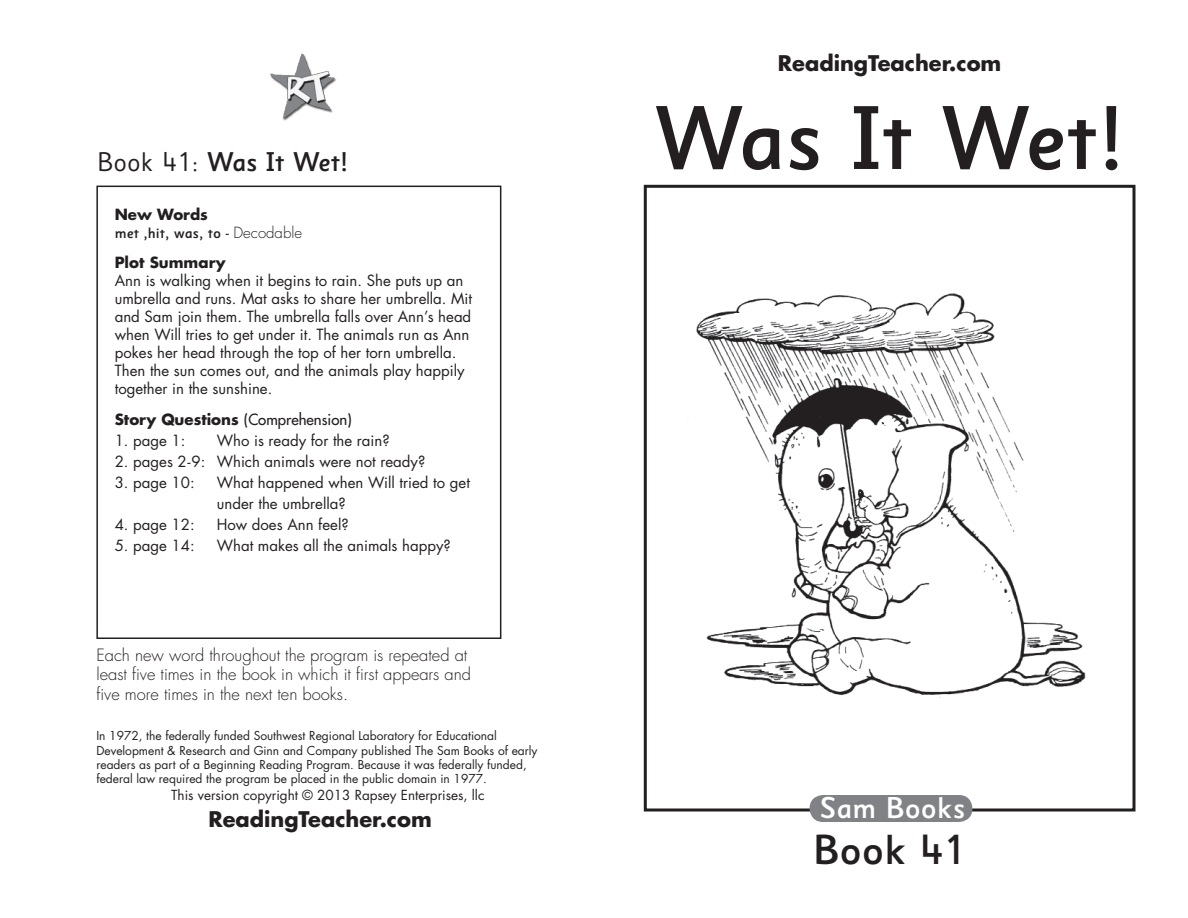
<style>
.page{position:relative;width:1188px;height:918px;background:#fff}
.page>*{position:absolute;margin:0;border:0;box-sizing:border-box;transform-origin:0 0}
.t1{font:500 90px "Sassoon Sans US Md";color:#231f20}
.t2{font:500 42px "Sassoon Sans US Md";color:#231f20}
.t3{font:500 30px "Sassoon Sans US Md";color:#fff}
.t4{font:500 27px "Sassoon Sans US Md";color:#231f20}
.t5{font:700 21px "Futura";color:#231f20}
.t6{font:300 16.5px/19.8px "Futura";color:#231f20}
.t7{font:15px/18px "Futura";color:#231f20}
.t8{font:15px "Futura";color:#231f20}
.t9{font:500 15px "Sassoon Sans US Md";color:#231f20}
.t10{font:700 15px "Futura";color:#231f20}
.t11{font:13.5px "Futura";color:#231f20}
.t12{font:12px/14.4px "Futura";color:#231f20}
.s1{font-family:"Sassoon Sans US Rg";font-weight:400}
.s2{font-family:"Futura";font-weight:400}
.s3{font-family:"Futura";font-weight:300}
.s4{font-weight:700}
</style>
<div class="page">
<div style="left:644px;top:185px;width:492px;height:627px;border:3px solid #231f20"></div>
<div style="left:810px;top:795px;width:162px;height:27px;background:#808285;border-radius:14px"></div>
<img style="left:696px;top:293px;width:390px;height:405px">
<div style="left:96px;top:186px;width:405px;height:453px;border:2px solid #231f20"></div>
<img style="left:270px;top:53px;width:66px;height:68px">
<h3 class="t4" style="left:98px;top:147px;width:252px"><span class="s1">Book 41:</span> Was It Wet!</h3>
<p class="t10" style="left:115px;top:204px;width:95px">New Words</p>
<p class="t9" style="left:115px;top:224px;width:189px">met ,hit, was, to <span class="s2">-</span> <span class="s3">Decodable</span></p>
<p class="t10" style="left:115px;top:252px;width:112px">Plot Summary</p>
<p class="t7" style="left:115px;top:271px;width:359px">Ann is walking when it begins to rain. She puts up an umbrella and runs. Mat asks to share her umbrella. Mit and Sam join them. The umbrella falls over Ann’s head when Will tries to get under it. The animals run as Ann pokes her head through the top of her torn umbrella.<br>Then the sun comes out, and the animals play happily together in the sunshine.</p>
<p class="t8" style="left:115px;top:410px;width:238px"><span class="s4">Story Questions</span> (Comprehension)</p>
<p class="t7" style="left:115px;top:431px;width:72px">1. page 1:</p>
<p class="t7" style="left:217px;top:431px;width:175px">Who is ready for the rain?</p>
<p class="t7" style="left:115px;top:452px;width:312px">2. pages 2-9: Which animals were not ready?</p>
<p class="t7" style="left:115px;top:473px;width:81px">3. page 10:</p>
<p class="t7" style="left:217px;top:472px;width:255px;line-height:21px">What happened when Will tried to get under the umbrella?</p>
<p class="t7" style="left:115px;top:515px;width:81px">4. page 12:</p>
<p class="t7" style="left:217px;top:515px;width:133px">How does Ann feel?</p>
<p class="t7" style="left:115px;top:536px;width:81px">5. page 14:</p>
<p class="t7" style="left:217px;top:536px;width:236px">What makes all the animals happy?</p>
<p class="t6" style="left:96px;top:645px;width:376px">Each new word throughout the program is repeated at least five times in the book in which it first appears and five more times in the next ten books.</p>
<p class="t12" style="left:96px;top:728px;width:443px">In 1972, the federally funded Southwest Regional Laboratory for Educational Development &amp; Research and Ginn and Company published The Sam Books of early readers as part of a Beginning Reading Program. Because it was federally funded, federal law required the program be placed in the public domain in 1977.</p>
<p class="t11" style="left:171px;top:785px;width:315px">This version copyright © 2013 Rapsey Enterprises, llc</p>
<h3 class="t5" style="left:208px;top:805px;width:225px">ReadingTeacher.com</h3>
<h3 class="t5" style="left:778px;top:48px;width:225px">ReadingTeacher.com</h3>
<h1 class="t1" style="left:654px;top:89px;width:472px">Was It Wet!</h1>
<h3 class="t3" style="left:820px;top:791px;width:147px">Sam Books</h3>
<h2 class="t2" style="left:813px;top:827px;width:155px">Book 41</h2>
</div>
